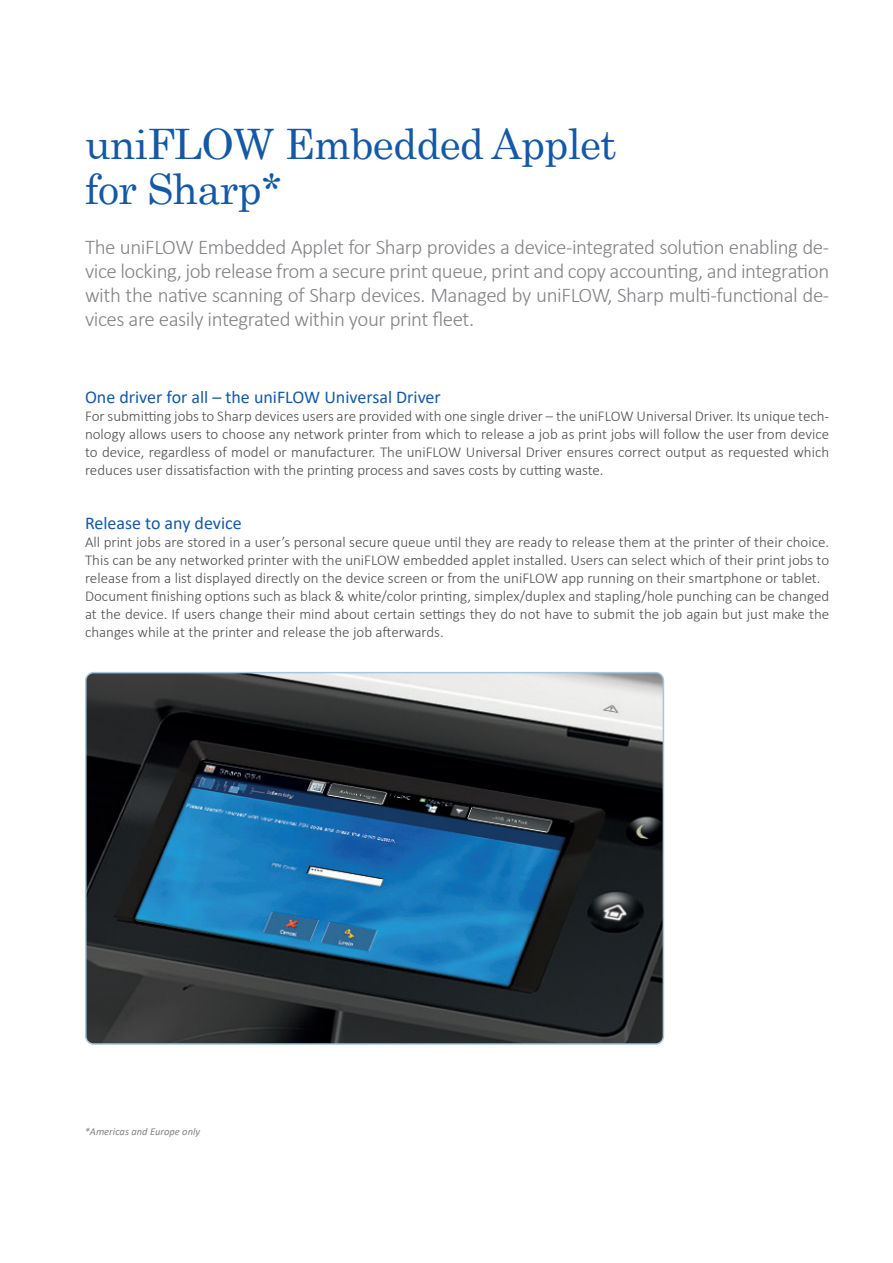
<style>
.page{position:relative;width:893px;height:1263px;background:#fff}
.page>*{position:absolute;margin:0;border:0;box-sizing:border-box;transform-origin:0 0}
.t1{font:42px/45px "Century";letter-spacing:-.02em;color:#1359a7}
.t2{font:300 21px/24px "Calibri";letter-spacing:-.02em;color:#818386;text-align:justify}
.t3{font:18px "Calibri";color:#1359a7}
.t4{font:300 15px/18px "Calibri";color:#4b4c4d;text-align:justify}
.t5{font:italic 10.5px "Calibri";color:#818386}
</style>
<div class="page">
<img style="left:88px;top:675px;width:573px;height:367px">
<div style="left:85px;top:672px;width:579px;height:373px;border:2px solid #a4c6de;border-radius:8px"></div>
<h1 class="t1" style="left:85px;top:117px;width:533px">uniFLOW Embedded Applet for Sharp*</h1>
<p class="t2" style="left:85px;top:235px;width:746px">The uniFLOW Embedded Applet for Sharp provides a device-integrated solution enabling de&shy;vice locking, job release from a secure print queue, print and copy accounting, and integration with the native scanning of Sharp devices. Managed by uniFLOW, Sharp multi-functional de&shy;vices are easily integrated within your print fleet.</p>
<p class="t3" style="left:85px;top:385px;width:357px">One driver for all – the uniFLOW Universal Driver</p>
<p class="t4" style="left:85px;top:407px;width:746px">For submitting jobs to Sharp devices users are provided with one single driver – the uniFLOW Universal Driver. Its unique tech&shy;nology allows users to choose any network printer from which to release a job as print jobs will follow the user from device to device, regardless of model or manufacturer. The uniFLOW Universal Driver ensures correct output as requested which reduces user dissatisfaction with the printing process and saves costs by cutting waste.</p>
<p class="t3" style="left:85px;top:511px;width:158px">Release to any device</p>
<p class="t4" style="left:85px;top:533px;width:746px;text-align:left">All print jobs are stored in a user’s personal secure queue until they are ready to release them at the printer of their choice.<br>This can be any networked printer with the uniFLOW embedded applet installed. Users can select which of their print jobs to release from a list displayed directly on the device screen or from the uniFLOW app running on their smartphone or tablet.<br>Document finishing options such as black &amp; white/color printing, simplex/duplex and stapling/hole punching can be changed at the device. If users change their mind about certain settings they do not have to submit the job again but just make the changes while at the printer and release the job afterwards.</p>
<p class="t5" style="left:85px;top:1125px;width:117px">*Americas and Europe only</p>
</div>
